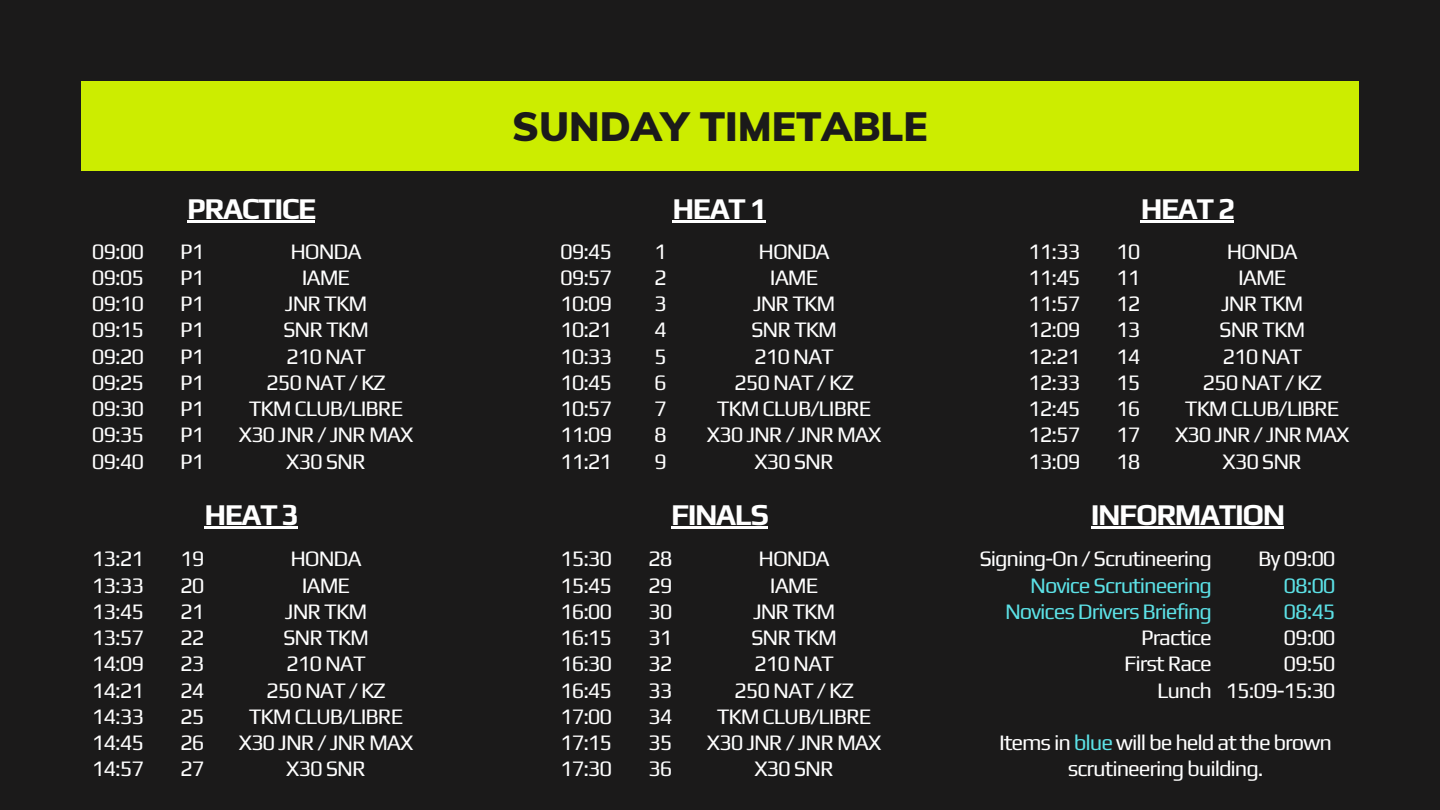
<style>
.page{position:relative;width:1440px;height:810px;background:#1b1a1a}
.page>*{position:absolute;margin:0;border:0;box-sizing:border-box;transform-origin:0 0}
.t1{font:900 40px "Muli";color:#1b1a1a}
.t2{font:700 30px "Play";letter-spacing:-.05em;color:#fff}
.t3{font:22px/26.2px "Play";letter-spacing:-.05em;color:#fff;text-align:center}
.t4{font:22px "Play";letter-spacing:-.05em;color:#5ce1e6}
.s1{color:#5ce1e6}
</style>
<div class="page">
<div style="left:81px;top:81px;width:1278px;height:89px;background:#cced00"></div>
<hr style="left:187px;top:220px;width:128px;height:3px;background:#fff">
<hr style="left:673px;top:220px;width:93px;height:3px;background:#fff">
<hr style="left:1141px;top:220px;width:93px;height:3px;background:#fff">
<svg style="left:204px;top:526px;width:94px;height:3px"></svg>
<svg style="left:671px;top:526px;width:96px;height:3px"></svg>
<svg style="left:1091px;top:526px;width:193px;height:3px"></svg>
<p class="t3" style="left:92px;top:238px;width:54px">09:00</p>
<p class="t3" style="left:92px;top:264px;width:54px">09:05</p>
<p class="t3" style="left:92px;top:290px;width:54px">09:10</p>
<p class="t3" style="left:92px;top:316px;width:54px">09:15</p>
<p class="t3" style="left:92px;top:343px;width:54px">09:20</p>
<p class="t3" style="left:92px;top:369px;width:54px">09:25</p>
<p class="t3" style="left:92px;top:395px;width:54px">09:30</p>
<p class="t3" style="left:92px;top:421px;width:54px">09:35</p>
<p class="t3" style="left:92px;top:448px;width:54px">09:40</p>
<p class="t3" style="left:92px;top:545px;width:54px">13:21</p>
<p class="t3" style="left:92px;top:572px;width:54px">13:33</p>
<p class="t3" style="left:92px;top:598px;width:54px">13:45</p>
<p class="t3" style="left:92px;top:624px;width:54px">13:57</p>
<p class="t3" style="left:92px;top:650px;width:54px">14:09</p>
<p class="t3" style="left:92px;top:677px;width:54px">14:21</p>
<p class="t3" style="left:92px;top:703px;width:54px">14:33</p>
<p class="t3" style="left:92px;top:729px;width:54px">14:45</p>
<p class="t3" style="left:92px;top:755px;width:54px">14:57</p>
<p class="t2" style="left:187px;top:191px;width:131px">PRACTICE</p>
<p class="t3" style="left:180px;top:238px;width:26px">P1</p>
<p class="t3" style="left:180px;top:264px;width:26px">P1</p>
<p class="t3" style="left:180px;top:290px;width:26px">P1</p>
<p class="t3" style="left:180px;top:316px;width:26px">P1</p>
<p class="t3" style="left:180px;top:343px;width:26px">P1</p>
<p class="t3" style="left:180px;top:369px;width:26px">P1</p>
<p class="t3" style="left:180px;top:395px;width:26px">P1</p>
<p class="t3" style="left:180px;top:421px;width:26px">P1</p>
<p class="t3" style="left:180px;top:448px;width:26px">P1</p>
<p class="t3" style="left:290px;top:238px;width:73px">HONDA</p>
<p class="t3" style="left:302px;top:264px;width:50px">IAME</p>
<p class="t3" style="left:285px;top:290px;width:84px">JNR TKM</p>
<p class="t3" style="left:283px;top:316px;width:87px">SNR TKM</p>
<p class="t3" style="left:286px;top:343px;width:81px">210 NAT</p>
<p class="t3" style="left:266px;top:369px;width:121px">250 NAT / KZ</p>
<p class="t3" style="left:249px;top:395px;width:156px">TKM CLUB/LIBRE</p>
<p class="t3" style="left:239px;top:421px;width:176px">X30 JNR / JNR MAX</p>
<p class="t3" style="left:286px;top:448px;width:81px">X30 SNR</p>
<p class="t2" style="left:204px;top:497px;width:96px">HEAT 3</p>
<p class="t3" style="left:180px;top:545px;width:26px">19</p>
<p class="t3" style="left:180px;top:572px;width:26px">20</p>
<p class="t3" style="left:180px;top:598px;width:26px">21</p>
<p class="t3" style="left:180px;top:624px;width:26px">22</p>
<p class="t3" style="left:180px;top:650px;width:26px">23</p>
<p class="t3" style="left:180px;top:677px;width:26px">24</p>
<p class="t3" style="left:180px;top:703px;width:26px">25</p>
<p class="t3" style="left:180px;top:729px;width:26px">26</p>
<p class="t3" style="left:180px;top:755px;width:26px">27</p>
<p class="t3" style="left:290px;top:545px;width:73px">HONDA</p>
<p class="t3" style="left:302px;top:572px;width:50px">IAME</p>
<p class="t3" style="left:285px;top:598px;width:84px">JNR TKM</p>
<p class="t3" style="left:283px;top:624px;width:87px">SNR TKM</p>
<p class="t3" style="left:286px;top:650px;width:81px">210 NAT</p>
<p class="t3" style="left:266px;top:677px;width:121px">250 NAT / KZ</p>
<p class="t3" style="left:249px;top:703px;width:156px">TKM CLUB/LIBRE</p>
<p class="t3" style="left:239px;top:729px;width:176px">X30 JNR / JNR MAX</p>
<p class="t3" style="left:286px;top:755px;width:81px">X30 SNR</p>
<p class="t1" style="left:512px;top:101px;width:417px">SUNDAY TIMETABLE</p>
<p class="t3" style="left:560px;top:238px;width:54px">09:45</p>
<p class="t3" style="left:560px;top:264px;width:54px">09:57</p>
<p class="t3" style="left:560px;top:290px;width:54px">10:09</p>
<p class="t3" style="left:560px;top:316px;width:54px">10:21</p>
<p class="t3" style="left:560px;top:343px;width:54px">10:33</p>
<p class="t3" style="left:560px;top:369px;width:54px">10:45</p>
<p class="t3" style="left:560px;top:395px;width:54px">10:57</p>
<p class="t3" style="left:560px;top:421px;width:54px">11:09</p>
<p class="t3" style="left:560px;top:448px;width:54px">11:21</p>
<p class="t3" style="left:560px;top:545px;width:54px">15:30</p>
<p class="t3" style="left:560px;top:572px;width:54px">15:45</p>
<p class="t3" style="left:560px;top:598px;width:54px">16:00</p>
<p class="t3" style="left:560px;top:624px;width:54px">16:15</p>
<p class="t3" style="left:560px;top:650px;width:54px">16:30</p>
<p class="t3" style="left:560px;top:677px;width:54px">16:45</p>
<p class="t3" style="left:560px;top:703px;width:54px">17:00</p>
<p class="t3" style="left:560px;top:729px;width:54px">17:15</p>
<p class="t3" style="left:560px;top:755px;width:54px">17:30</p>
<p class="t2" style="left:673px;top:191px;width:96px">HEAT 1</p>
<p class="t3" style="left:654px;top:238px;width:14px">1</p>
<p class="t3" style="left:654px;top:264px;width:14px">2</p>
<p class="t3" style="left:654px;top:290px;width:14px">3</p>
<p class="t3" style="left:654px;top:316px;width:14px">4</p>
<p class="t3" style="left:654px;top:343px;width:14px">5</p>
<p class="t3" style="left:654px;top:369px;width:14px">6</p>
<p class="t3" style="left:654px;top:395px;width:14px">7</p>
<p class="t3" style="left:654px;top:421px;width:14px">8</p>
<p class="t3" style="left:654px;top:448px;width:14px">9</p>
<p class="t3" style="left:759px;top:238px;width:73px">HONDA</p>
<p class="t3" style="left:770px;top:264px;width:50px">IAME</p>
<p class="t3" style="left:753px;top:290px;width:84px">JNR TKM</p>
<p class="t3" style="left:751px;top:316px;width:87px">SNR TKM</p>
<p class="t3" style="left:754px;top:343px;width:81px">210 NAT</p>
<p class="t3" style="left:734px;top:369px;width:121px">250 NAT / KZ</p>
<p class="t3" style="left:717px;top:395px;width:156px">TKM CLUB/LIBRE</p>
<p class="t3" style="left:707px;top:421px;width:176px">X30 JNR / JNR MAX</p>
<p class="t3" style="left:754px;top:448px;width:81px">X30 SNR</p>
<p class="t2" style="left:671px;top:497px;width:99px">FINALS</p>
<p class="t3" style="left:648px;top:545px;width:26px">28</p>
<p class="t3" style="left:648px;top:572px;width:26px">29</p>
<p class="t3" style="left:648px;top:598px;width:26px">30</p>
<p class="t3" style="left:648px;top:624px;width:26px">31</p>
<p class="t3" style="left:648px;top:650px;width:26px">32</p>
<p class="t3" style="left:648px;top:677px;width:26px">33</p>
<p class="t3" style="left:648px;top:703px;width:26px">34</p>
<p class="t3" style="left:648px;top:729px;width:26px">35</p>
<p class="t3" style="left:648px;top:755px;width:26px">36</p>
<p class="t3" style="left:759px;top:545px;width:73px">HONDA</p>
<p class="t3" style="left:770px;top:572px;width:50px">IAME</p>
<p class="t3" style="left:753px;top:598px;width:84px">JNR TKM</p>
<p class="t3" style="left:751px;top:624px;width:87px">SNR TKM</p>
<p class="t3" style="left:754px;top:650px;width:81px">210 NAT</p>
<p class="t3" style="left:734px;top:677px;width:121px">250 NAT / KZ</p>
<p class="t3" style="left:717px;top:703px;width:156px">TKM CLUB/LIBRE</p>
<p class="t3" style="left:707px;top:729px;width:176px">X30 JNR / JNR MAX</p>
<p class="t3" style="left:754px;top:755px;width:81px">X30 SNR</p>
<p class="t3" style="left:1028px;top:238px;width:54px">11:33</p>
<p class="t3" style="left:1028px;top:264px;width:54px">11:45</p>
<p class="t3" style="left:1028px;top:290px;width:54px">11:57</p>
<p class="t3" style="left:1028px;top:316px;width:54px">12:09</p>
<p class="t3" style="left:1028px;top:343px;width:54px">12:21</p>
<p class="t3" style="left:1028px;top:369px;width:54px">12:33</p>
<p class="t3" style="left:1028px;top:395px;width:54px">12:45</p>
<p class="t3" style="left:1028px;top:421px;width:54px">12:57</p>
<p class="t3" style="left:1028px;top:448px;width:54px">13:09</p>
<p class="t2" style="left:1141px;top:191px;width:96px">HEAT 2</p>
<p class="t3" style="left:1116px;top:238px;width:26px">10</p>
<p class="t3" style="left:1116px;top:264px;width:26px">11</p>
<p class="t3" style="left:1116px;top:290px;width:26px">12</p>
<p class="t3" style="left:1116px;top:316px;width:26px">13</p>
<p class="t3" style="left:1116px;top:343px;width:26px">14</p>
<p class="t3" style="left:1116px;top:369px;width:26px">15</p>
<p class="t3" style="left:1116px;top:395px;width:26px">16</p>
<p class="t3" style="left:1116px;top:421px;width:26px">17</p>
<p class="t3" style="left:1116px;top:448px;width:26px">18</p>
<p class="t3" style="left:1227px;top:238px;width:73px">HONDA</p>
<p class="t3" style="left:1238px;top:264px;width:50px">IAME</p>
<p class="t3" style="left:1221px;top:290px;width:84px">JNR TKM</p>
<p class="t3" style="left:1219px;top:316px;width:87px">SNR TKM</p>
<p class="t3" style="left:1222px;top:343px;width:81px">210 NAT</p>
<p class="t3" style="left:1202px;top:369px;width:121px">250 NAT / KZ</p>
<p class="t3" style="left:1185px;top:395px;width:156px">TKM CLUB/LIBRE</p>
<p class="t3" style="left:1175px;top:421px;width:176px">X30 JNR / JNR MAX</p>
<p class="t3" style="left:1223px;top:448px;width:81px">X30 SNR</p>
<p class="t2" style="left:1091px;top:497px;width:196px">INFORMATION</p>
<p class="t3" style="left:980px;top:545px;width:234px">Signing-On / Scrutineering</p>
<p class="t4" style="left:1030px;top:572px;width:183px">Novice Scrutineering</p>
<p class="t4" style="left:1005px;top:598px;width:209px">Novices Drivers Briefing</p>
<p class="t3" style="left:1141px;top:624px;width:72px">Practice</p>
<p class="t3" style="left:1124px;top:650px;width:89px">First Race</p>
<p class="t3" style="left:1157px;top:677px;width:57px">Lunch</p>
<p class="t3" style="left:1258px;top:545px;width:79px">By 09:00</p>
<p class="t4" style="left:1283px;top:572px;width:54px">08:00</p>
<p class="t4" style="left:1283px;top:598px;width:54px">08:45</p>
<p class="t3" style="left:1283px;top:624px;width:54px">09:00</p>
<p class="t3" style="left:1283px;top:650px;width:54px">09:50</p>
<p class="t3" style="left:1226px;top:677px;width:112px">15:09-15:30</p>
<p class="t3" style="left:999px;top:729px;width:335px">Items in <span class="s1">blue</span> will be held at the brown scrutineering building.</p>
</div>
